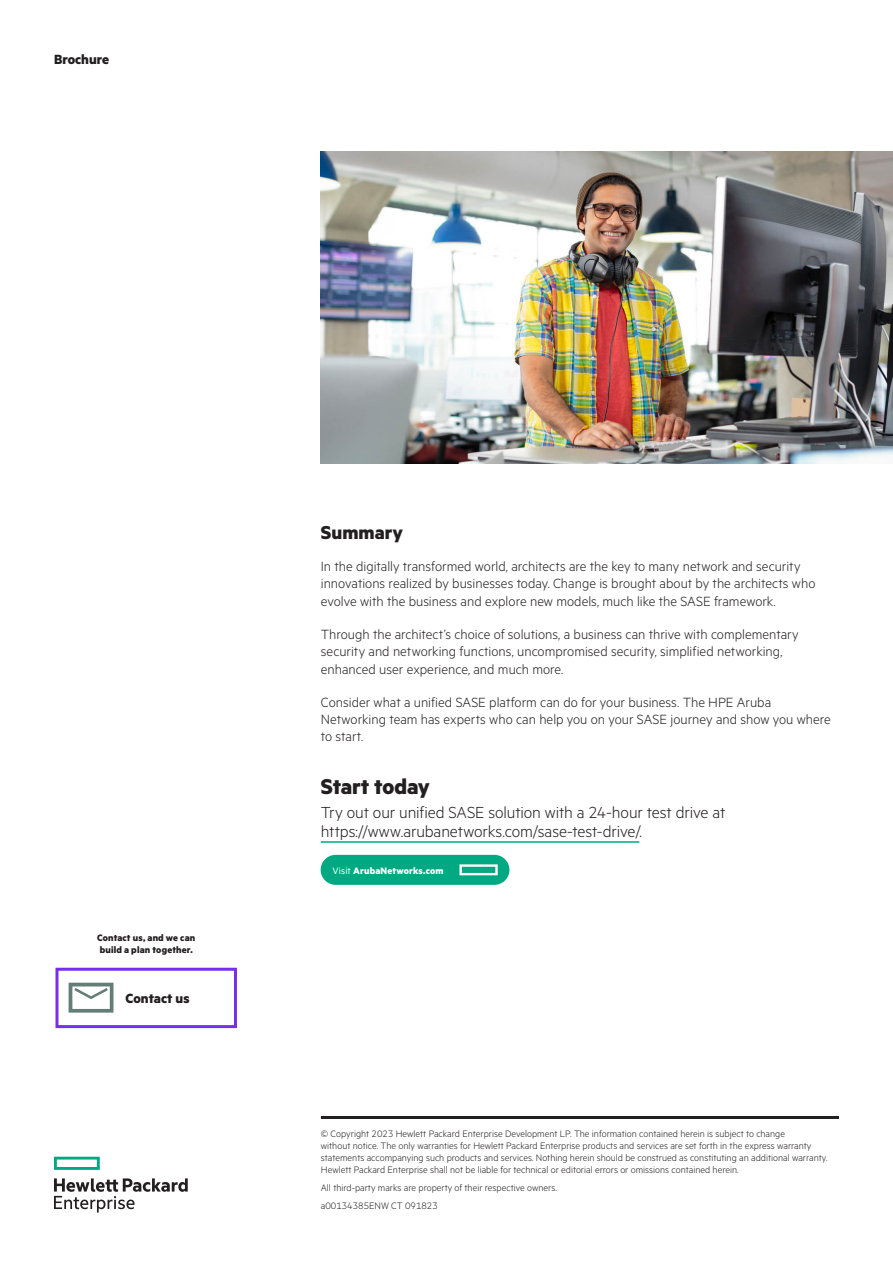
<style>
.page{position:relative;width:893px;height:1263px;background:#fff}
.page>*{position:absolute;margin:0;border:0;box-sizing:border-box;transform-origin:0 0}
.t1{font:700 24px "Metric HPE";letter-spacing:-.005em;color:#231f20}
.t2{font:700 21px "Metric HPE";color:#231f20}
.t3{font:300 18px/19.5px "Metric HPE";letter-spacing:-.005em;color:#231f20}
.t4{font:300 15px/17.2px "Metric HPE";color:#231f20}
.t5{font:700 15px "Metric HPE";color:#231f20}
.t6{font:300 10.5px/12px "Metric HPE";color:#231f20}
.t7{font:700 10.5px/12px "Metric HPE";letter-spacing:.015em;color:#231f20}
.t8{font:700 10.5px "Metric HPE";letter-spacing:.015em;color:#fff}
.s1{font-weight:400}
</style>
<div class="page">
<div style="left:321px;top:855px;width:188px;height:30px;background:#01a982;border-radius:15px"></div>
<svg style="left:459px;top:864px;width:39px;height:11px"></svg>
<hr style="left:321px;top:841px;width:318px;height:2px;background:#01a982">
<img style="left:321px;top:152px;width:572px;height:312px">
<svg style="left:54px;top:1157px;width:46px;height:13px"></svg>
<svg style="left:54px;top:1178px;width:134px;height:34px"></svg>
<hr style="left:321px;top:1116px;width:518px;height:3px;background:#231f20">
<div style="left:55px;top:968px;width:182px;height:60px;border:3px solid #7630ea"></div>
<svg style="left:69px;top:983px;width:44px;height:30px"></svg>
<p class="t5" style="left:54px;top:50px;width:57px">Brochure</p>
<p class="t7" style="left:97px;top:931px;width:100px">Contact us, and we can build a plan together.</p>
<p class="t5" style="left:125px;top:989px;width:66px">Contact us</p>
<h2 class="t2" style="left:321px;top:519px;width:84px">Summary</h2>
<p class="t4" style="left:321px;top:557px;width:496px">In the digitally transformed world, architects are the key to many network and security innovations realized by businesses today. Change is brought about by the architects who evolve with the business and explore new models, much like the SASE framework.</p>
<p class="t4" style="left:321px;top:625px;width:479px">Through the architect’s choice of solutions, a business can thrive with complementary security and networking functions, uncompromised security, simplified networking, enhanced user experience, and much more.</p>
<p class="t4" style="left:321px;top:693px;width:512px">Consider what a unified SASE platform can do for your business. The HPE Aruba<br>Networking team has experts who can help you on your SASE journey and show you where to start.</p>
<h1 class="t1" style="left:321px;top:772px;width:111px">Start today</h1>
<p class="t3" style="left:321px;top:802px;width:406px">Try out our unified SASE solution with a 24-hour test drive at https://www.arubanetworks.com/sase-test-drive/.</p>
<p class="t8" style="left:332px;top:864px;width:113px"><span class="s1">Visit</span> ArubaNetworks.com</p>
<p class="t6" style="left:321px;top:1127px;width:508px">© Copyright 2023 Hewlett Packard Enterprise Development LP. The information contained herein is subject to change<br>without notice. The only warranties for Hewlett Packard Enterprise products and services are set forth in the express warranty statements accompanying such products and services. Nothing herein should be construed as constituting an additional warranty.<br>Hewlett Packard Enterprise shall not be liable for technical or editorial errors or omissions contained herein.</p>
<p class="t6" style="left:321px;top:1178px;width:238px;line-height:18px">All third-party marks are property of their respective owners. a00134385ENW CT 091823</p>
</div>
